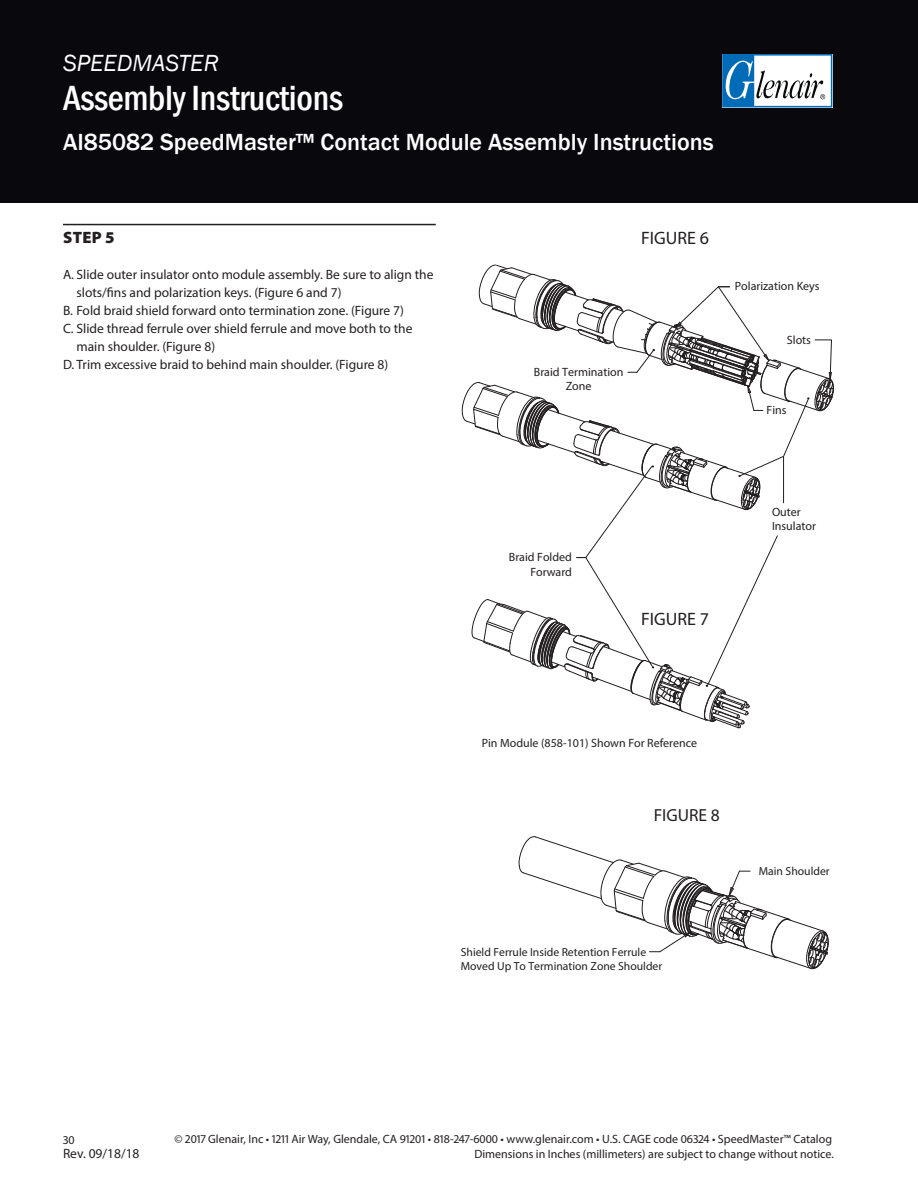
<style>
.page{position:relative;width:918px;height:1188px;background:#fff}
.page>*{position:absolute;margin:0;border:0;box-sizing:border-box;transform-origin:0 0}
.t1{font:500 condensed 36px "Franklin Gothic";letter-spacing:-.01em;color:#fff}
.t2{font:500 24px "Franklin Gothic";color:#fff}
.t3{font:italic 24px "Franklin Gothic";color:#fff}
.t4{font:18px "Myriad Pro";color:#231f20}
.t5{font:17.55px "Myriad Pro";color:#231f20}
.t6{font:900 16.5px "Myriad Pro";color:#231f20}
.t7{font:13.5px "Myriad Pro";color:#231f20}
.t8{font:12px/14.4px "Myriad Pro";color:#231f20;text-align:center}
.t9{font:11.7px/14px "Myriad Pro";color:#231f20}
</style>
<div class="page">
<div style="left:0;top:0;width:918px;height:202px;background:#08080d"></div>
<svg style="left:722px;top:54px;width:110px;height:53px;background:#a1c1d6"></svg>
<hr style="left:63px;top:224px;width:373px;height:1px;background:#231f20">
<svg style="left:461px;top:264px;width:373px;height:465px"></svg>
<svg style="left:518px;top:836px;width:311px;height:133px"></svg>
<h2 class="t3" style="left:63px;top:48px;width:157px">SPEEDMASTER</h2>
<h1 class="t1" style="left:63px;top:74px;width:282px">Assembly Instructions</h1>
<h2 class="t2" style="left:63px;top:127px;width:652px">AI85082 SpeedMaster™ Contact Module Assembly Instructions</h2>
<p class="t6" style="left:63px;top:228px;width:53px">STEP 5</p>
<p class="t7" style="left:63px;top:266px;width:372px">A. Slide outer insulator onto module assembly. Be sure to align the</p>
<p class="t7" style="left:76px;top:284px;width:267px">slots/fins and polarization keys. (Figure 6 and 7)</p>
<p class="t7" style="left:63px;top:302px;width:342px">B. Fold braid shield forward onto termination zone. (Figure 7)</p>
<p class="t7" style="left:63px;top:320px;width:351px">C. Slide thread ferrule over shield ferrule and move both to the</p>
<p class="t7" style="left:76px;top:338px;width:140px">main shoulder. (Figure 8)</p>
<p class="t7" style="left:63px;top:356px;width:327px">D. Trim excessive braid to behind main shoulder. (Figure 8)</p>
<h3 class="t4" style="left:641px;top:227px;width:69px">FIGURE 6</h3>
<p class="t8" style="left:534px;top:364px;width:91px">Braid Termination<br>Zone</p>
<p class="t8" style="left:735px;top:279px;width:86px">Polarization Keys</p>
<p class="t8" style="left:787px;top:333px;width:26px">Slots</p>
<p class="t8" style="left:767px;top:403px;width:22px">Fins</p>
<p class="t8" style="left:509px;top:550px;width:65px;text-align:right">Braid Folded<br>Forward</p>
<h3 class="t4" style="left:641px;top:608px;width:69px">FIGURE 7</h3>
<p class="t8" style="left:772px;top:505px;width:45px;text-align:left">Outer<br>Insulator</p>
<p class="t8" style="left:482px;top:735px;width:217px">Pin Module (858-101) Shown For Reference</p>
<p class="t5" style="left:654px;top:804px;width:68px">FIGURE 8</p>
<p class="t9" style="left:461px;top:945px;width:203px">Shield Ferrule Inside Retention Ferrule<br>Moved Up To Termination Zone Shoulder</p>
<p class="t9" style="left:759px;top:864px;width:72px">Main Shoulder</p>
<p class="t8" style="left:63px;top:1132px;width:13px">30</p>
<p class="t8" style="left:175px;top:1132px;width:659px">© 2017 Glenair, Inc • 1211 Air Way, Glendale, CA 91201 • 818-247-6000 • www.glenair.com • U.S. CAGE code 06324 • SpeedMaster™ Catalog</p>
<p class="t7" style="left:63px;top:1145px;width:78px">Rev. 09/18/18</p>
<p class="t8" style="left:474px;top:1147px;width:361px">Dimensions in Inches (millimeters) are subject to change without notice.</p>
</div>
